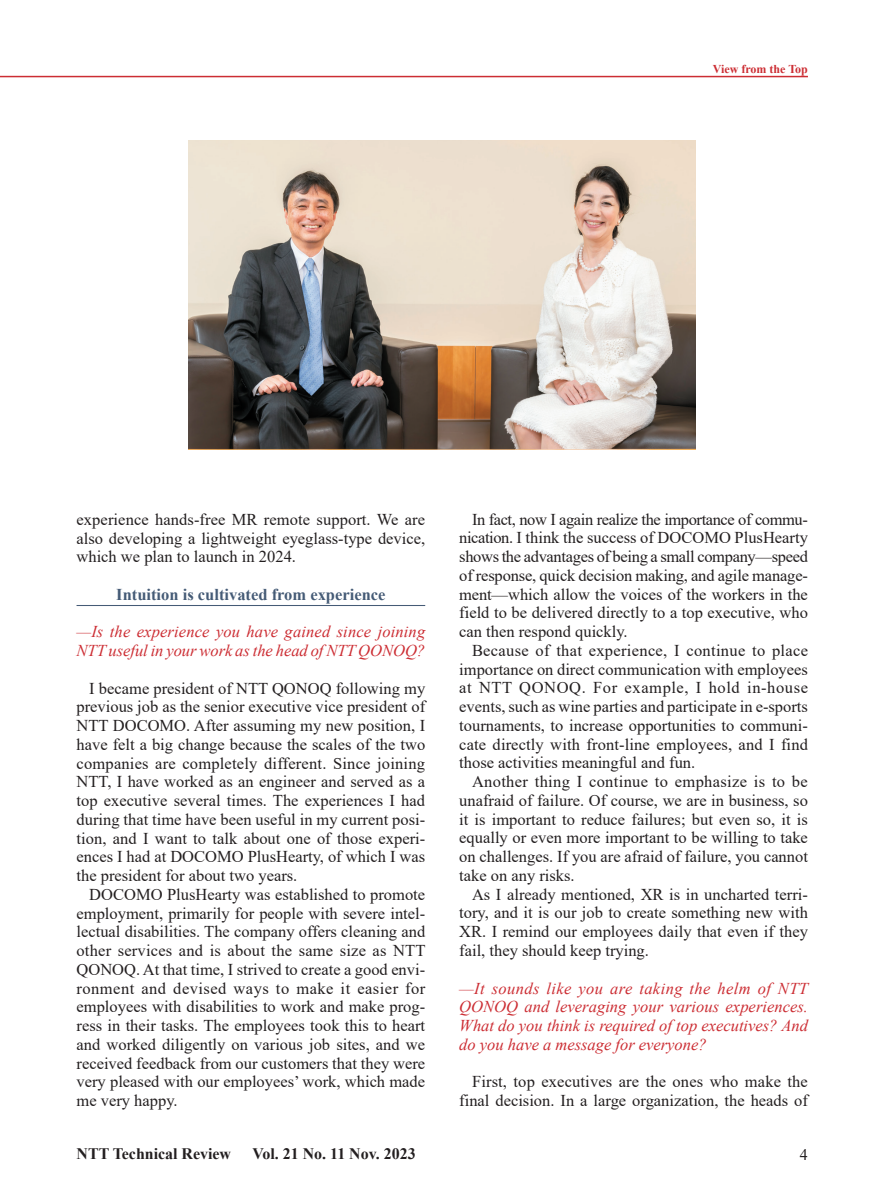
<style>
.page{position:relative;width:893px;height:1191px;background:#fff}
.page>*{position:absolute;margin:0;border:0;box-sizing:border-box;transform-origin:0 0}
.t1{font:16.5px/18.8px "Times New Roman";color:#231f20;text-align:justify}
.t2{font:italic 16.5px/18.8px "Times New Roman";color:#cc2d33}
.t3{font:700 16.5px "Times New Roman";color:#455b76}
.t4{font:700 15.9px "Times New Roman";color:#231f20}
.t5{font:15.9px "Times New Roman";color:#231f20}
.t6{font:700 12px "Times New Roman";color:#cc2d33}
</style>
<div class="page">
<hr style="left:0;top:76px;width:808px;height:1px;background:#cc2d33">
<hr style="left:77px;top:605px;width:348px;height:1px;background:#455b76">
<img style="left:189px;top:140px;width:507px;height:309px">
<p class="t6" style="left:713px;top:61px;width:97px">View from the Top</p>
<p class="t1" style="left:77px;top:509px;width:350px">experience hands-free MR remote support. We are also developing a lightweight eyeglass-type device, which we plan to launch in 2024.</p>
<p class="t3" style="left:116px;top:582px;width:271px">Intuition is cultivated from experience</p>
<p class="t2" style="left:77px;top:622px;width:350px">—Is the experience you have gained since joining<br>NTT useful in your work as the head of NTT QONOQ?</p>
<p class="t1" style="left:77px;top:678px;width:350px;text-indent:13px">I became president of NTT QONOQ following my previous job as the senior executive vice president of NTT DOCOMO. After assuming my new position, I have felt a big change because the scales of the two companies are completely different. Since joining NTT, I have worked as an engineer and served as a top executive several times. The experiences I had during that time have been useful in my current posi&shy;tion, and I want to talk about one of those experi&shy;ences I had at DOCOMO PlusHearty, of which I was the president for about two years.</p>
<p class="t1" style="left:77px;top:884px;width:351px;text-indent:13px">DOCOMO PlusHearty was established to promote employment, primarily for people with severe intel&shy;lectual disabilities. The company offers cleaning and other services and is about the same size as NTT QONOQ. At that time, I strived to create a good envi&shy;ronment and devised ways to make it easier for employees with disabilities to work and make prog&shy;ress in their tasks. The employees took this to heart and worked diligently on various job sites, and we received feedback from our customers that they were very pleased with our employees’ work, which made me very happy.</p>
<p class="t1" style="left:459px;top:509px;width:350px;text-indent:13px">In fact, now I again realize the importance of commu&shy;nication. I think the success of DOCOMO PlusHearty shows the advantages of being a small company—speed of response, quick decision making, and agile manage&shy;ment—which allow the voices of the workers in the field to be delivered directly to a top executive, who can then respond quickly.</p>
<p class="t1" style="left:459px;top:640px;width:350px;text-indent:13px">Because of that experience, I continue to place importance on direct communication with employees at NTT QONOQ. For example, I hold in-house events, such as wine parties and participate in e-sports tournaments, to increase opportunities to communi&shy;cate directly with front-line employees, and I find those activities meaningful and fun.</p>
<p class="t1" style="left:459px;top:772px;width:350px;text-indent:13px">Another thing I continue to emphasize is to be unafraid of failure. Of course, we are in business, so it is important to reduce failures; but even so, it is equally or even more important to be willing to take on challenges. If you are afraid of failure, you cannot take on any risks.</p>
<p class="t1" style="left:459px;top:884px;width:350px;text-indent:13px">As I already mentioned, XR is in uncharted terri&shy;tory, and it is our job to create something new with XR. I remind our employees daily that even if they fail, they should keep trying.</p>
<p class="t2" style="left:459px;top:978px;width:350px;text-align:justify">—It sounds like you are taking the helm of NTT QONOQ and leveraging your various experiences.<br>What do you think is required of top executives? And do you have a message for everyone?</p>
<p class="t1" style="left:459px;top:1071px;width:350px;text-align:right">First, top executives are the ones who make the final decision. In a large organization, the heads of</p>
<p class="t4" style="left:77px;top:1142px;width:156px">NTT Technical Review</p>
<p class="t4" style="left:252px;top:1142px;width:165px">Vol. 21 No. 11 Nov. 2023</p>
<p class="t5" style="left:800px;top:1143px;width:9px">4</p>
</div>
